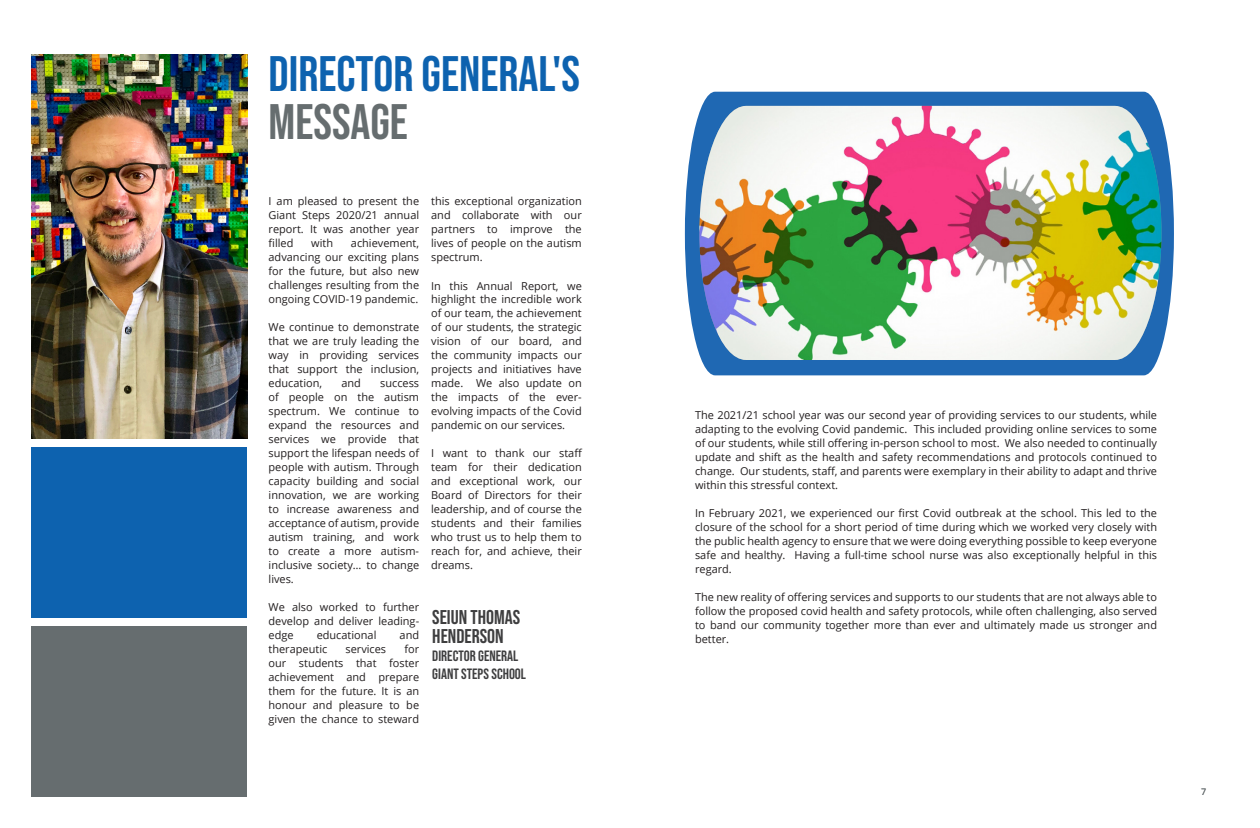
<style>
.page{position:relative;width:1260px;height:828px;background:#fff}
.page>*{position:absolute;margin:0;border:0;box-sizing:border-box;transform-origin:0 0}
.HEADERS{font:49.8px/47.8px "Bebas Neue";color:#0d62af}
.Headline{font:19.9px/18.9px "Bebas Neue";color:#3e3e3f}
.Headline-2{font:15px "Bebas Neue";color:#3e3e3f}
.t1{font:11px/14px "Open Sans";color:#231f20;text-align:justify}
.CONTENT{font:9px "Open Sans";color:#666d6f}
.s1{color:#666d6f}
</style>
<div class="page">
<div style="left:32px;top:447px;width:215px;height:170px;background:#0d62af"></div>
<div style="left:32px;top:626px;width:215px;height:170px;background:#666d6f"></div>
<svg style="left:685px;top:92px;width:489px;height:283px;fill:#1f68b3"></svg>
<img style="left:32px;top:54px;width:215px;height:385px">
<img style="left:699px;top:106px;width:462px;height:254px">
<p class="HEADERS" style="left:269px;top:50px;width:313px">DIRECTOR GENERAL'S<br><span class="s1">MESSAGE</span></p>
<p class="t1" style="left:269px;top:194px;width:152px">I am pleased to present the Giant Steps 2020/21 annual report. It was another year filled</p>
<p class="t1" style="left:269px;top:236px;width:152px;text-indent:82px">achievement, advancing our exciting plans for the future, but also new challenges resulting from the ongoing COVID-19 pandemic.</p>
<p class="t1" style="left:269px;top:320px;width:152px">We continue to demonstrate that we are truly leading the way in providing services that support the inclusion, education,</p>
<p class="t1" style="left:311px;top:236px;width:23px">with</p>
<p class="t1" style="left:341px;top:376px;width:21px">and</p>
<p class="t1" style="left:269px;top:376px;width:152px;text-indent:112px">success of people on the autism spectrum. We continue to expand the resources and services we provide that support the lifespan needs of people with autism. Through capacity building and social innovation, we are working to increase awareness and acceptance of autism, provide autism training, and work to create a more autism&shy;inclusive society… to change lives.</p>
<p class="t1" style="left:269px;top:600px;width:152px">We also worked to further develop and deliver leading&shy;edge</p>
<p class="t1" style="left:317px;top:628px;width:61px">educational</p>
<p class="t1" style="left:400px;top:628px;width:21px">and</p>
<p class="t1" style="left:269px;top:642px;width:60px">therapeutic</p>
<p class="t1" style="left:346px;top:642px;width:42px">services</p>
<p class="t1" style="left:269px;top:642px;width:152px;text-indent:136px">for our students that foster achievement and prepare them for the future. It is an honour and pleasure to be given the chance to steward</p>
<p class="t1" style="left:431px;top:194px;width:152px">this exceptional organization and collaborate with our partners to improve the lives of people on the autism spectrum.</p>
<p class="t1" style="left:431px;top:278px;width:152px">In this Annual Report, we highlight the incredible work of our team, the achievement of our students, the strategic vision of our board, and the community impacts our projects and initiatives have made. We also update on the impacts of the ever&shy;evolving impacts of the Covid pandemic on our services.</p>
<p class="t1" style="left:431px;top:446px;width:153px">I want to thank our staff team for their dedication and exceptional work, our Board of Directors for their leadership, and of course the students and their families who trust us to help them to reach for, and achieve, their dreams.</p>
<p class="Headline" style="left:432px;top:608px;width:89px">SEIUN THOMAS<br>HENDERSON</p>
<p class="Headline-2" style="left:432px;top:648px;width:88px">DIRECTOR GENERAL</p>
<p class="Headline-2" style="left:432px;top:666px;width:95px">GIANT STEPS SCHOOL</p>
<p class="t1" style="left:695px;top:408px;width:464px">The 2021/21 school year was our second year of providing services to our students, while adapting to the evolving Covid pandemic. This included providing online services to some of our students, while still offering in-person school to most. We also needed to continually update and shift as the health and safety recommendations and protocols continued to change. Our students, staff, and parents were exemplary in their ability to adapt and thrive within this stressful context.</p>
<p class="t1" style="left:695px;top:506px;width:464px">In February 2021, we experienced our first Covid outbreak at the school. This led to the closure of the school for a short period of time during which we worked very closely with the public health agency to ensure that we were doing everything possible to keep everyone safe and healthy. Having a full-time school nurse was also exceptionally helpful in this regard.</p>
<p class="t1" style="left:695px;top:590px;width:464px">The new reality of offering services and supports to our students that are not always able to follow the proposed covid health and safety protocols, while often challenging, also served to band our community together more than ever and ultimately made us stronger and better.</p>
<p class="CONTENT" style="left:1201px;top:786px;width:7px">7</p>
</div>
